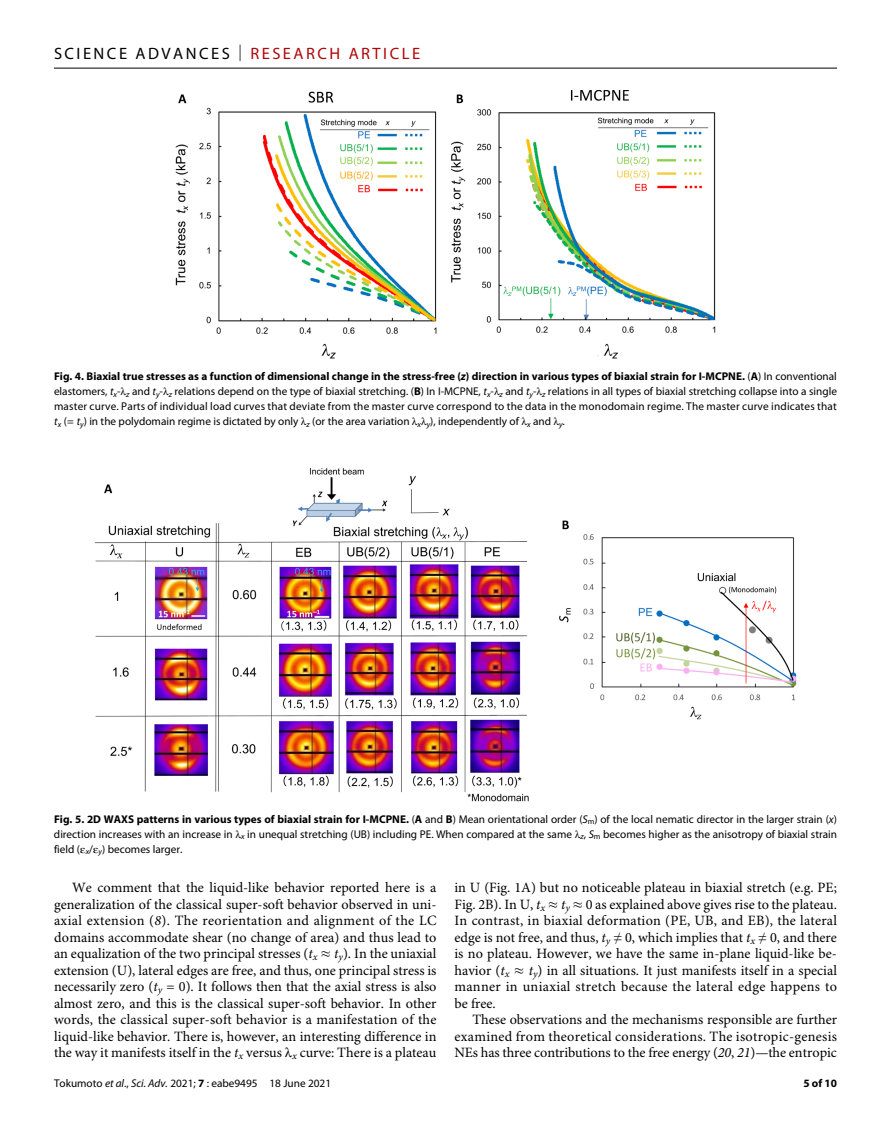
<style>
.page{position:relative;width:891px;height:1134px;background:#fff}
.page>*{position:absolute;margin:0;border:0;box-sizing:border-box;transform-origin:0 0}
.t1{font:16.5px "Myriad Pro";letter-spacing:.15em;color:#000}
.t2{font:14.25px/16.5px "Minion Pro";color:#000;text-align:justify}
.t3{font:11.25px/15px "Myriad Pro";color:#000;text-align:justify}
.t4{font:700 11.25px "Myriad Pro";color:#000}
.s1{font-weight:300}
.s2{color:#b10508}
.s3{font-weight:700}
.s4{font-weight:700;font-style:italic}
.s5{font-style:italic}
</style>
<div class="page">
<hr style="left:54px;top:68px;width:783px;height:1px;background:#000">
<img style="left:176px;top:90px;width:540px;height:269px">
<img style="left:95px;top:468px;width:701px;height:333px">
<p class="t1" style="left:54px;top:40px;width:368px">SCIENCE ADVANCES <span class="s1">|</span> <span class="s2">RESEARCH ARTICLE</span></p>
<p class="t3" style="left:54px;top:369px;width:784px"><span class="s3">Fig. 4. Biaxial true stresses as a function of dimensional change in the stress-free (</span><span class="s4">z</span><span class="s3">) direction in various types of biaxial strain for I-MCPNE.</span> (<span class="s3">A</span>) In conventional elastomers, <span class="s5">t</span><sub>x</sub>-●<sub>z</sub> and <span class="s5">t</span><sub>y</sub>-●<sub>z</sub> relations depend on the type of biaxial stretching. (<span class="s3">B</span>) In I-MCPNE, <span class="s5">t</span><sub>x</sub>-●<sub>z</sub> and <span class="s5">t</span><sub>y</sub>-●<sub>z</sub> relations in all types of biaxial stretching collapse into a single master curve. Parts of individual load curves that deviate from the master curve correspond to the data in the monodomain regime. The master curve indicates that <span class="s5">t</span><sub>x</sub> (= <span class="s5">t</span><sub>y</sub>) in the polydomain regime is dictated by only ●<sub>z</sub> (or the area variation ●<sub>x</sub>●<sub>y</sub>), independently of ●<sub>x</sub> and ●<sub>y</sub>.</p>
<p class="t3" style="left:54px;top:812px;width:785px"><span class="s3">Fig. 5. 2D WAXS patterns in various types of biaxial strain for I-MCPNE.</span> (<span class="s3">A</span> and <span class="s3">B</span>) Mean orientational order (<span class="s5">S</span><sub>m</sub>) of the local nematic director in the larger strain (<span class="s5">x</span>) direction increases with an increase in ●<sub>x</sub> in unequal stretching (UB) including PE. When compared at the same ●<sub>z</sub>, <span class="s5">S</span><sub>m</sub> becomes higher as the anisotropy of biaxial strain field ( <sub>x</sub>/ <sub>y</sub>) becomes larger.</p>
<p class="t2" style="left:54px;top:881px;width:384px;text-indent:18px">We comment that the liquid-like behavior reported here is a generalization of the classical super-soft behavior observed in uni&shy;axial extension (<span class="s5">8</span>). The reorientation and alignment of the LC domains accommodate shear (no change of area) and thus lead to an equalization of the two principal stresses (<span class="s5">t</span><sub>x</sub> ≈ <span class="s5">t</span><sub>y</sub>). In the uniaxial extension (U), lateral edges are free, and thus, one principal stress is necessarily zero (<span class="s5">t</span><sub>y</sub> = 0). It follows then that the axial stress is also almost zero, and this is the classical super-soft behavior. In other words, the classical super-soft behavior is a manifestation of the liquid-like behavior. There is, however, an interesting difference in the way it manifests itself in the <span class="s5">t</span><sub>x</sub> versus ●<sub>x</sub> curve: There is a plateau</p>
<p class="t2" style="left:454px;top:881px;width:384px">in U (Fig. 1A) but no noticeable plateau in biaxial stretch (e.g. PE; Fig. 2B). In U, <span class="s5">t</span><sub>x</sub> ≈ <span class="s5">t</span><sub>y</sub> ≈ 0 as explained above gives rise to the plateau.<br>In contrast, in biaxial deformation (PE, UB, and EB), the lateral edge is not free, and thus, <span class="s5">t</span><sub>y</sub> ≠ 0, which implies that <span class="s5">t</span><sub>x</sub> ≠ 0, and there is no plateau. However, we have the same in-plane liquid-like be&shy;havior (<span class="s5">t</span><sub>x</sub> ≈ <span class="s5">t</span><sub>y</sub>) in all situations. It just manifests itself in a special manner in uniaxial stretch because the lateral edge happens to be free.</p>
<p class="t2" style="left:454px;top:1013px;width:384px;text-indent:18px">These observations and the mechanisms responsible are further examined from theoretical considerations. The isotropic-genesis NEs has three contributions to the free energy (<span class="s5">20</span>, <span class="s5">21</span>)—the entropic</p>
<p class="t3" style="left:54px;top:1076px;width:279px">Tokumoto <span class="s5">et al</span>., <span class="s5">Sci. Adv.</span> 2021; <span class="s3">7</span> : eabe9495 18 June 2021</p>
<p class="t4" style="left:803px;top:1074px;width:35px">5 of 10</p>
</div>
